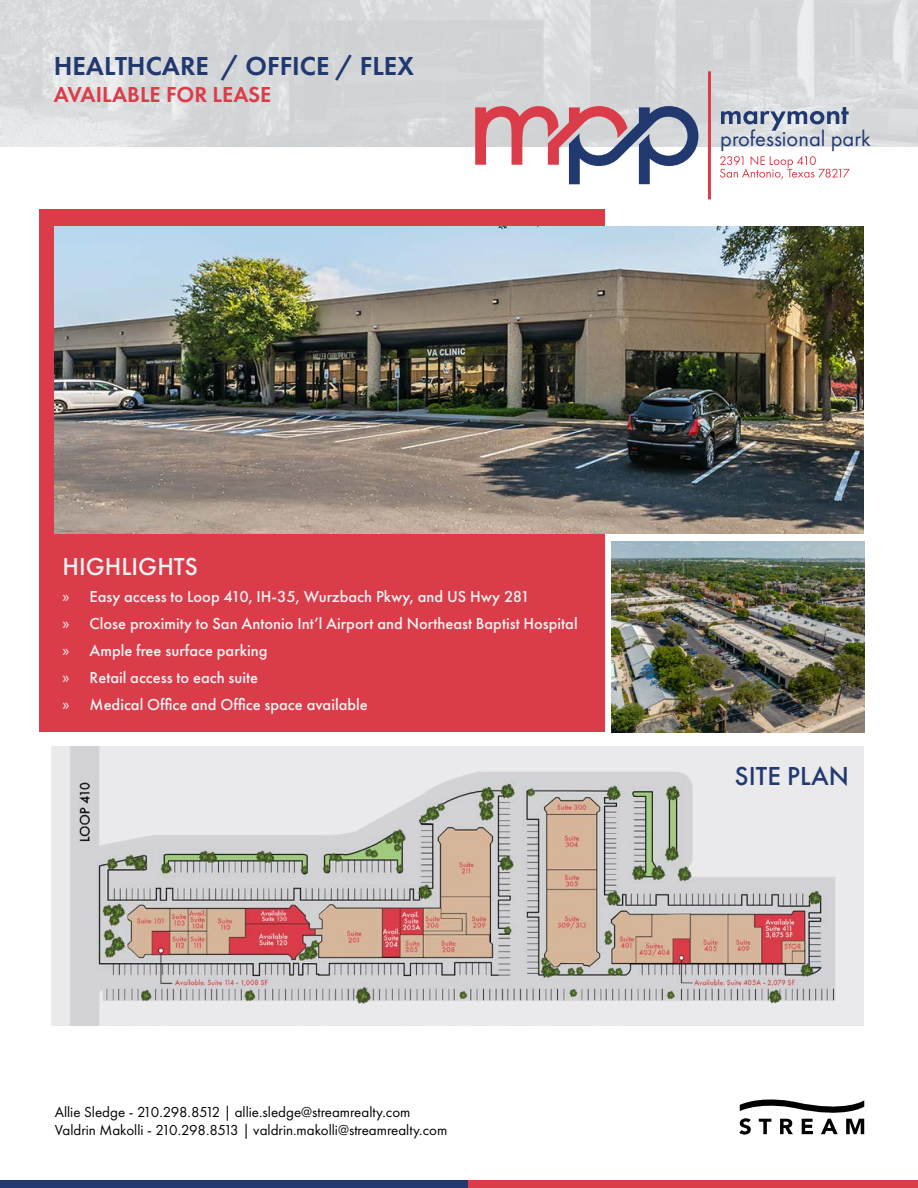
<style>
.page{position:relative;width:918px;height:1188px;background:#fff}
.page>*{position:absolute;margin:0;border:0;box-sizing:border-box;transform-origin:0 0}
.t1{font:600 27px "Futura PT";color:#223970}
.t2{font:500 27px "Futura PT";color:#223970}
.t3{font:500 25.5px "Futura PT";color:#f1f3f4}
.t4{font:600 22.5px "Futura PT";color:#da3d49}
.t5{font:22.5px "Futura PT";color:#223970}
.t6{font:500 16.5px/27px "Futura PT";color:#f1f3f4}
.t7{font:15px/18px "Futura PT";color:#000}
.s1{font-family:"Myriad Pro";font-weight:400}
</style>
<div class="page">
<img style="left:51px;top:747px;width:813px;height:279px">
<img style="left:0;top:0;width:918px;height:147px">
<div style="left:39px;top:210px;width:566px;height:522px;background:#da3d49"></div>
<img style="left:54px;top:227px;width:810px;height:307px">
<img style="left:611px;top:541px;width:253px;height:191px">
<div style="left:468px;top:1180px;width:450px;height:8px;background:#da3d49"></div>
<div style="left:0;top:1180px;width:468px;height:8px;background:#223970"></div>
<svg style="left:739px;top:1099px;width:125px;height:36px"></svg>
<svg style="left:475px;top:106px;width:223px;height:78px"></svg>
<svg style="left:720px;top:156px;width:130px;height:23px"></svg>
<svg style="left:721px;top:107px;width:128px;height:24px;background:#a6aec0"></svg>
<hr style="left:708px;top:71px;width:3px;height:128px;background:#da3d49">
<h1 class="t1" style="left:54px;top:49px;width:362px">HEALTHCARE / OFFICE / FLEX</h1>
<h3 class="t4" style="left:54px;top:80px;width:219px">AVAILABLE FOR LEASE</h3>
<h3 class="t5" style="left:720px;top:125px;width:152px">professional park</h3>
<h2 class="t3" style="left:63px;top:551px;width:137px">HIGHLIGHTS</h2>
<p class="t6" style="left:63px;top:583px;width:517px"><span class="s1">»</span> Easy access to Loop 410, IH-35, Wurzbach Pkwy, and US Hwy 281<br><span class="s1">»</span> Close proximity to San Antonio Int’l Airport and Northeast Baptist Hospital <span class="s1">»</span> Ample free surface parking<br><span class="s1">»</span> Retail access to each suite<br><span class="s1">»</span> Medical Office and Office space available</p>
<p class="t7" style="left:55px;top:1103px;width:394px">Allie Sledge - 210.298.8512 | allie.sledge@streamrealty.com<br>Valdrin Makolli - 210.298.8513 | valdrin.makolli@streamrealty.com</p>
<h1 class="t2" style="left:735px;top:759px;width:116px">SITE PLAN</h1>
</div>
